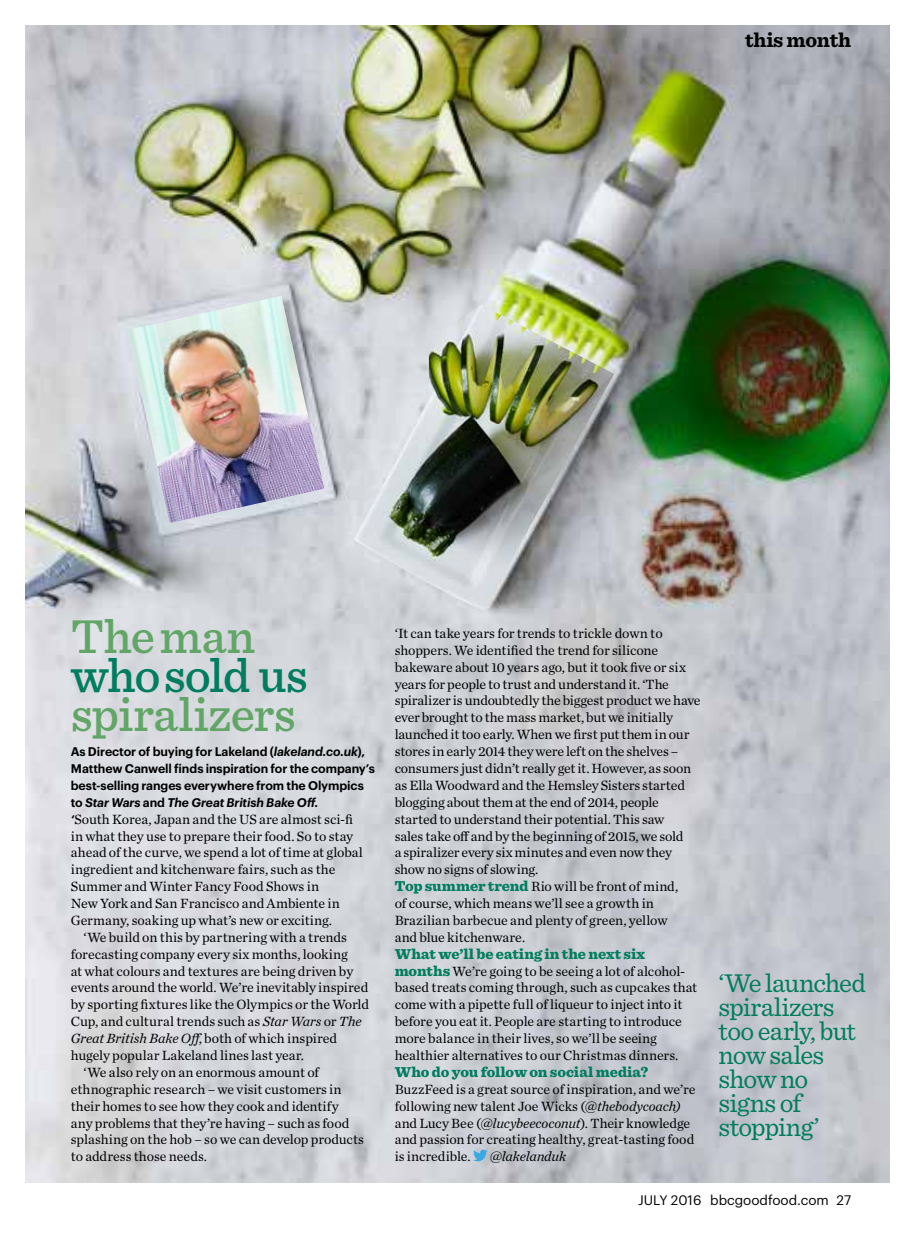
<style>
.page{position:relative;width:915px;height:1234px;background:#fff}
.page>*{position:absolute;margin:0;border:0;box-sizing:border-box;transform-origin:0 0}
.t1{font:500 49.5px "Sentinel";letter-spacing:-.01em;color:#62a667}
.t2{font:500 49.5px "Sentinel";letter-spacing:-.025em;color:#007c5e}
.t3{font:27px/24px "Sentinel";letter-spacing:-.03em;color:#007c5e}
.t4{font:700 21px "Sentinel";letter-spacing:-.015em;color:#000}
.t5{font:900 15px "Sentinel";color:#007c5e}
.t6{font:13.95px/17px "Chronicle Text G1";letter-spacing:-.005em;color:#000}
.t7{font:italic 13.95px "Chronicle Text G1";letter-spacing:-.01em;color:#000}
.t8{font:13.5px "Graphik";color:#000}
.t9{font:600 12.3px/17px "Graphik";letter-spacing:-.005em;color:#000}
.s1{font-style:italic}
.s2{font-family:"Graphik";font-weight:600;font-style:italic;font-size:12.3px}
.s3{font-family:"Sentinel";font-weight:900;font-size:15px;color:#007c5e}
</style>
<div class="page">
<img style="left:26px;top:26px;width:863px;height:1156px">
<img style="left:127px;top:296px;width:197px;height:227px">
<img style="left:350px;top:304px;width:263px;height:309px">
<svg style="left:473px;top:1149px;width:14px;height:11px"></svg>
<h3 class="t4" style="left:745px;top:23px;width:107px">this month</h3>
<h1 class="t1" style="left:71px;top:598px;width:186px">The man</h1>
<h1 class="t2" style="left:71px;top:637px;width:238px">who sold us</h1>
<h1 class="t1" style="left:71px;top:676px;width:226px">spiralizers</h1>
<p class="t9" style="left:71px;top:741px;width:305px">As Director of buying for Lakeland (<span class="s1">lakeland.co.uk</span>), Matthew Canwell finds inspiration for the company’s best-selling ranges everywhere from the Olympics to <span class="s1">Star Wars</span> and <span class="s1">The Great British Bake Off.</span></p>
<p class="t6" style="left:71px;top:809px;width:293px"><span class="s2">‘</span>South Korea, Japan and the US are almost sci-fi in what they use to prepare their food. So to stay ahead of the curve, we spend a lot of time at global ingredient and kitchenware fairs, such as the Summer and Winter Fancy Food Shows in<br>New York and San Francisco and Ambiente in Germany, soaking up what’s new or exciting.</p>
<p class="t6" style="left:84px;top:927px;width:265px">‘We build on this by partnering with a trends</p>
<p class="t6" style="left:71px;top:944px;width:278px">forecasting company every six months, looking</p>
<p class="t6" style="left:71px;top:961px;width:284px">at what colours and textures are being driven by</p>
<p class="t6" style="left:71px;top:978px;width:299px">events around the world. We’re inevitably inspired</p>
<p class="t6" style="left:71px;top:995px;width:299px">by sporting fixtures like the Olympics or the World</p>
<p class="t6" style="left:71px;top:1012px;width:292px">Cup, and cultural trends such as <span class="s1">Star Wars</span> or <span class="s1">The</span></p>
<p class="t6" style="left:71px;top:1028px;width:268px"><span class="s1">Great British Bake Off</span>, both of which inspired</p>
<p class="t6" style="left:71px;top:1045px;width:235px">hugely popular Lakeland lines last year.</p>
<p class="t6" style="left:84px;top:1062px;width:237px">‘We also rely on an enormous amount of</p>
<p class="t6" style="left:71px;top:1079px;width:272px">ethnographic research – we visit customers in</p>
<p class="t6" style="left:71px;top:1096px;width:269px">their homes to see how they cook and identify</p>
<p class="t6" style="left:71px;top:1113px;width:280px">any problems that they’re having – such as food</p>
<p class="t6" style="left:71px;top:1130px;width:295px">splashing on the hob – so we can develop products</p>
<p class="t6" style="left:71px;top:1147px;width:138px">to address those needs.</p>
<p class="t6" style="left:394px;top:623px;width:307px">‘It can take years for trends to trickle down to shoppers. We identified the trend for silicone bakeware about 10 years ago, but it took five or six years for people to trust and understand it. ‘The spiralizer is undoubtedly the biggest product we have ever brought to the mass market, but we initially launched it too early. When we first put them in our stores in early 2014 they were left on the shelves – consumers just didn’t really get it. However, as soon as Ella Woodward and the Hemsley Sisters started blogging about them at the end of 2014, people started to understand their potential. This saw<br>sales take off and by the beginning of 2015, we sold<br>a spiralizer every six minutes and even now they show no signs of slowing.<br><span class="s3">Top summer trend</span> Rio will be front of mind,<br>of course, which means we’ll see a growth in Brazilian barbecue and plenty of green, yellow<br>and blue kitchenware.</p>
<p class="t5" style="left:394px;top:941px;width:252px">What we’ll be eating in the next six</p>
<p class="t6" style="left:394px;top:961px;width:304px"><span class="s3">months</span> We’re going to be seeing a lot of alcohol&shy;based treats coming through, such as cupcakes that come with a pipette full of liqueur to inject into it before you eat it. People are starting to introduce more balance in their lives, so we’ll be seeing healthier alternatives to our Christmas dinners.</p>
<p class="t5" style="left:394px;top:1059px;width:255px">Who do you follow on social media?</p>
<p class="t6" style="left:394px;top:1079px;width:302px">BuzzFeed is a great source of inspiration, and we’re following new talent Joe Wicks (<span class="s1">@thebodycoach) </span>and Lucy Bee (<span class="s1">@lucybeecoconut</span>). Their knowledge and passion for creating healthy, great-tasting food is incredible.</p>
<p class="t7" style="left:489px;top:1145px;width:78px">@lakelanduk</p>
<h2 class="t3" style="left:718px;top:969px;width:149px">‘We launched spiralizers too early, but now sales show no signs of stopping’</h2>
<p class="t8" style="left:637px;top:1189px;width:214px">JULY 2016 bbcgoodfood.com 27</p>
</div>
